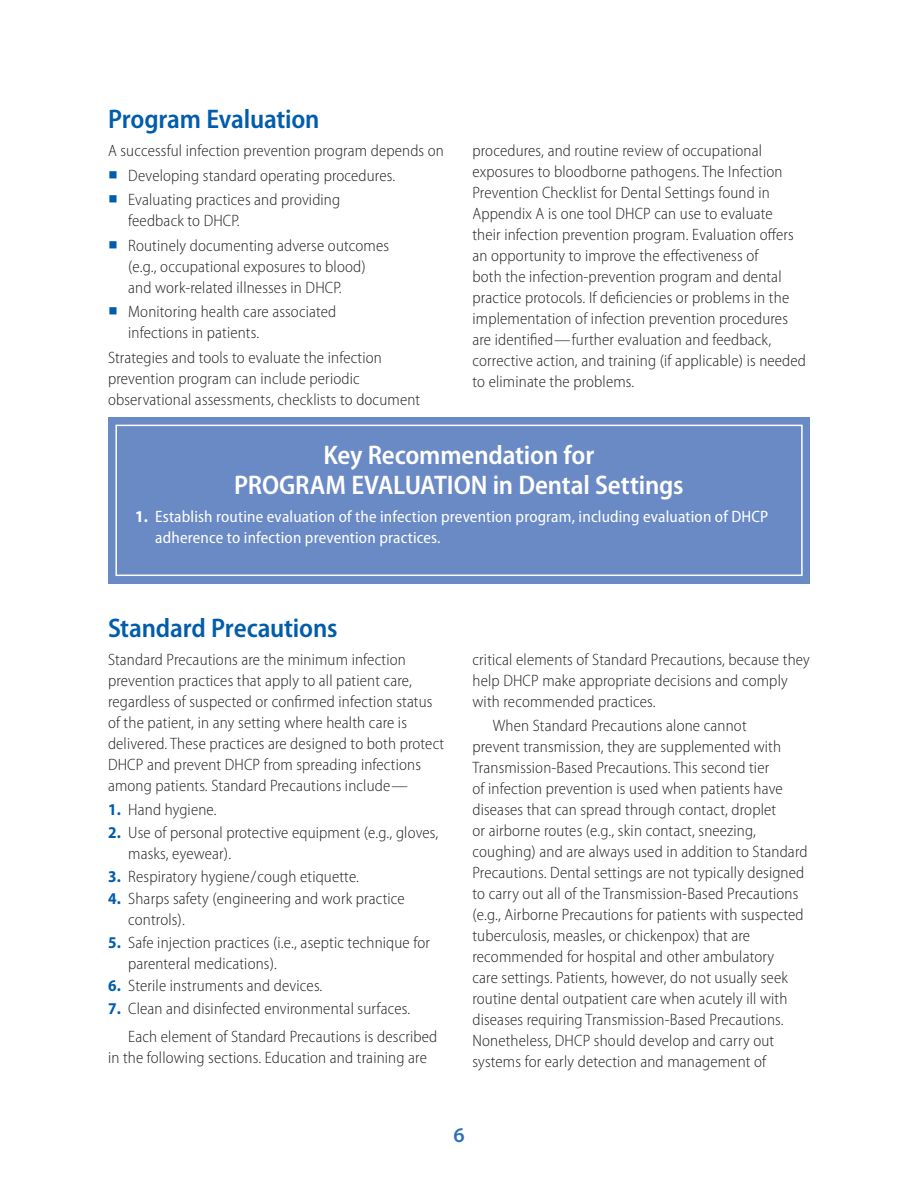
<style>
.page{position:relative;width:918px;height:1188px;background:#fff}
.page>*{position:absolute;margin:0;border:0;box-sizing:border-box;transform-origin:0 0}
.H3_KEY_Lists{font:600 semi-condensed 27px/30px "Myriad Pro";letter-spacing:-.005em;color:#fff;text-align:center}
.H3_Contents{font:600 semi-condensed 27px "Myriad Pro";letter-spacing:-.005em;color:#015dab}
.t1{font:600 21px "Myriad Pro";color:#2f71b7}
.P__First_Paragraph{font:300 semi-condensed 16.5px/21px "Myriad Pro";letter-spacing:.01em;color:#231f20}
.t2{font:semi-condensed 16.5px/21px "Myriad Pro";letter-spacing:.01em;color:#fff}
.s1{font-family:"Arial Unicode MS";font-weight:400;font-stretch:normal;color:#015dab}
.s2{font-weight:700}
.s3{font-weight:700;color:#015dab}
</style>
<div class="page">
<div style="left:108px;top:417px;width:702px;height:167px;background:#6a8ac5"></div>
<div style="left:115px;top:425px;width:688px;height:151px;background:#6a8ac5;border:2px solid #fff"></div>
<p class="H3_Contents" style="left:108px;top:104px;width:213px">Program Evaluation</p>
<p class="P__First_Paragraph" style="left:108px;top:140px;width:337px">A successful infection prevention program depends on</p>
<p class="P__First_Paragraph" style="left:108px;top:165px;width:289px"><span class="s1">■</span> Developing standard operating procedures.</p>
<p class="P__First_Paragraph" style="left:128px;top:189px;width:214px;text-indent:-20px"><span class="s1">■</span> Evaluating practices and providing feedback to DHCP.</p>
<p class="P__First_Paragraph" style="left:128px;top:235px;width:262px;text-indent:-20px"><span class="s1">■</span> Routinely documenting adverse outcomes (e.g., occupational exposures to blood) and work-related illnesses in DHCP.</p>
<p class="P__First_Paragraph" style="left:128px;top:301px;width:210px;text-indent:-20px"><span class="s1">■</span> Monitoring health care associated infections in patients.</p>
<p class="P__First_Paragraph" style="left:108px;top:347px;width:314px">Strategies and tools to evaluate the infection prevention program can include periodic observational assessments, checklists to document</p>
<p class="P__First_Paragraph" style="left:472px;top:140px;width:335px">procedures, and routine review of occupational exposures to bloodborne pathogens. The Infection Prevention Checklist for Dental Settings found in Appendix A is one tool DHCP can use to evaluate<br>their infection prevention program. Evaluation offers an opportunity to improve the effectiveness of<br>both the infection-prevention program and dental practice protocols. If deficiencies or problems in the implementation of infection prevention procedures are identified—further evaluation and feedback, corrective action, and training (if applicable) is needed to eliminate the problems.</p>
<h3 class="H3_KEY_Lists" style="left:234px;top:441px;width:451px">Key Recommendation for<br>PROGRAM EVALUATION in Dental Settings</h3>
<p class="t2" style="left:155px;top:507px;width:615px;text-indent:-20px"><span class="s2">1.</span> Establish routine evaluation of the infection prevention program, including evaluation of DHCP adherence to infection prevention practices.</p>
<p class="H3_Contents" style="left:108px;top:613px;width:231px">Standard Precautions</p>
<p class="P__First_Paragraph" style="left:108px;top:649px;width:338px">Standard Precautions are the minimum infection prevention practices that apply to all patient care, regardless of suspected or confirmed infection status of the patient, in any setting where health care is delivered. These practices are designed to both protect DHCP and prevent DHCP from spreading infections among patients. Standard Precautions include—</p>
<p class="P__First_Paragraph" style="left:108px;top:800px;width:110px"><span class="s3">1.</span> Hand hygiene.</p>
<p class="P__First_Paragraph" style="left:128px;top:822px;width:312px;text-indent:-20px"><span class="s3">2.</span> Use of personal protective equipment (e.g., gloves, masks, eyewear).</p>
<p class="P__First_Paragraph" style="left:108px;top:866px;width:253px"><span class="s3">3.</span> Respiratory hygiene/cough etiquette.</p>
<p class="P__First_Paragraph" style="left:128px;top:889px;width:278px;text-indent:-20px"><span class="s3">4.</span> Sharps safety (engineering and work practice controls).</p>
<p class="P__First_Paragraph" style="left:128px;top:932px;width:303px;text-indent:-20px"><span class="s3">5.</span> Safe injection practices (i.e., aseptic technique for parenteral medications).</p>
<p class="P__First_Paragraph" style="left:108px;top:976px;width:216px"><span class="s3">6.</span> Sterile instruments and devices.</p>
<p class="P__First_Paragraph" style="left:108px;top:998px;width:304px"><span class="s3">7.</span> Clean and disinfected environmental surfaces.</p>
<p class="P__First_Paragraph" style="left:108px;top:1026px;width:331px;text-indent:20px">Each element of Standard Precautions is described in the following sections. Education and training are</p>
<p class="P__First_Paragraph" style="left:472px;top:649px;width:339px">critical elements of Standard Precautions, because they help DHCP make appropriate decisions and comply with recommended practices.</p>
<p class="P__First_Paragraph" style="left:472px;top:716px;width:337px;text-indent:20px">When Standard Precautions alone cannot<br>prevent transmission, they are supplemented with Transmission-Based Precautions. This second tier<br>of infection prevention is used when patients have diseases that can spread through contact, droplet<br>or airborne routes (e.g., skin contact, sneezing, coughing) and are always used in addition to Standard Precautions. Dental settings are not typically designed to carry out all of the Transmission-Based Precautions (e.g., Airborne Precautions for patients with suspected tuberculosis, measles, or chickenpox) that are recommended for hospital and other ambulatory<br>care settings. Patients, however, do not usually seek routine dental outpatient care when acutely ill with diseases requiring Transmission-Based Precautions.<br>Nonetheless, DHCP should develop and carry out systems for early detection and management of</p>
<p class="t1" style="left:453px;top:1123px;width:13px">6</p>
</div>
